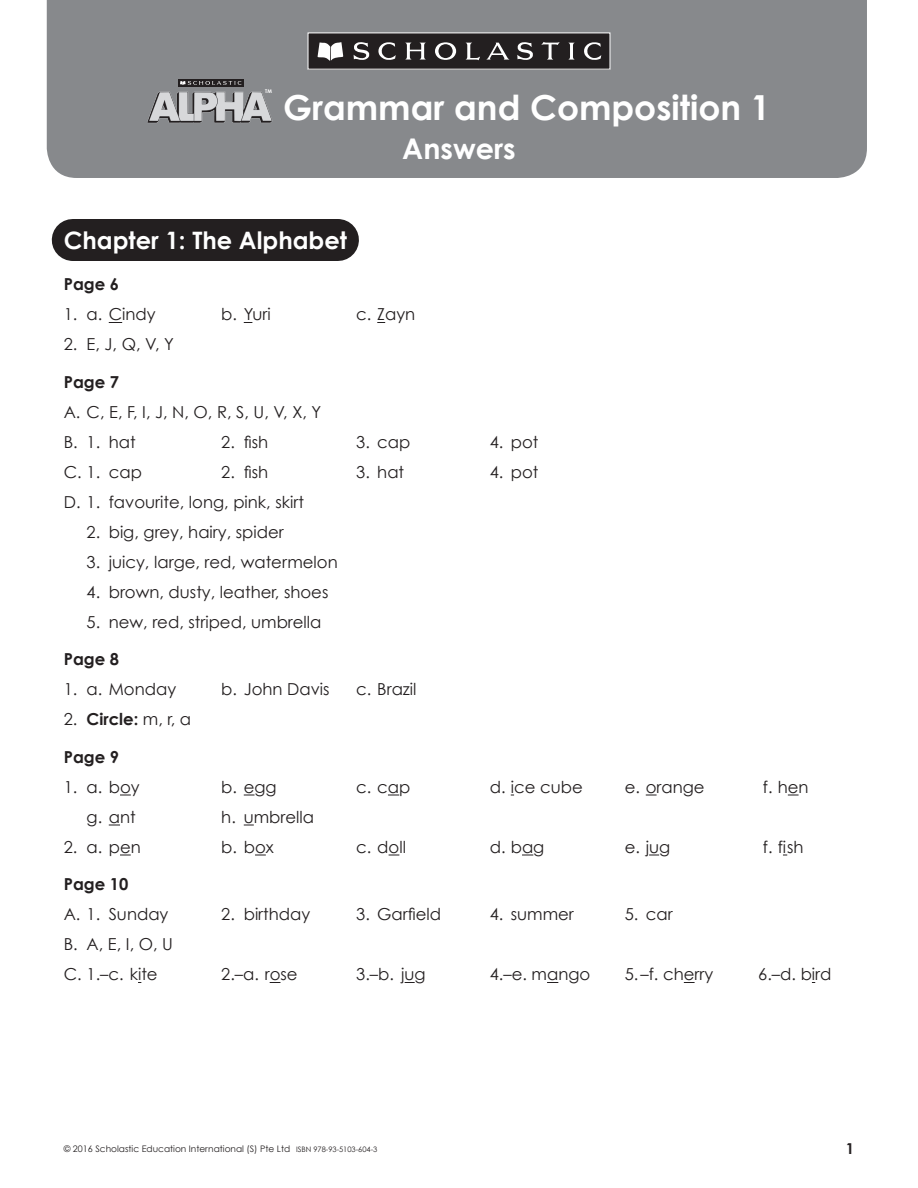
<style>
.page{position:relative;width:918px;height:1188px;background:#fff}
.page>*{position:absolute;margin:0;border:0;box-sizing:border-box;transform-origin:0 0}
.G1_Labels_13_16{font:700 34.5px "Century Gothic";color:#fff}
.G1_Labels_13_16-2{font:700 28.5px "Century Gothic";color:#fff}
.Ch_Head{font:700 24px "Century Gothic";color:#fff}
.BT_Option{font:16.5px "Century Gothic";color:#231f20}
.BT_Option_1_to_1{font:16.5px "Century Gothic";color:#231f20}
.BT_Option_Last{font:16.5px "Century Gothic";color:#231f20}
.BT_bold_head{font:700 16.5px "Century Gothic";color:#231f20}
.t1{font:700 15px "Century Gothic";color:#231f20}
.t2{font:9px "Century Gothic";color:#231f20}
.t3{font:700 5.1px "Century Gothic";color:#fff}
.s1{font-weight:700}
.s2{font-size:7.5px}
</style>
<div class="page">
<div style="left:47px;top:0;width:820px;height:178px;background:#87898c"></div>
<div style="left:73px;top:219px;width:265px;height:42px;background:#231f20"></div>
<svg style="left:109px;top:322px;width:13px;height:1px"></svg>
<div style="left:178px;top:79px;width:65px;height:8px;background:#231f20"></div>
<svg style="left:180px;top:81px;width:61px;height:4px"></svg>
<img style="left:148px;top:89px;width:125px;height:34px">
<div style="left:308px;top:33px;width:302px;height:36px;background:#231f20"></div>
<svg style="left:318px;top:42px;width:25px;height:19px"></svg>
<svg style="left:354px;top:42px;width:16px;height:18px"></svg>
<svg style="left:378px;top:42px;width:18px;height:18px"></svg>
<svg style="left:405px;top:43px;width:21px;height:17px"></svg>
<svg style="left:466px;top:43px;width:14px;height:17px"></svg>
<svg style="left:517px;top:42px;width:16px;height:18px"></svg>
<svg style="left:541px;top:42px;width:19px;height:18px"></svg>
<svg style="left:568px;top:43px;width:7px;height:17px"></svg>
<svg style="left:584px;top:42px;width:17px;height:18px"></svg>
<svg style="left:435px;top:42px;width:21px;height:18px"></svg>
<svg style="left:486px;top:43px;width:23px;height:17px"></svg>
<p class="t3" style="left:265px;top:88px;width:8px">TM</p>
<p class="G1_Labels_13_16" style="left:283px;top:86px;width:489px">Grammar and Composition 1</p>
<p class="G1_Labels_13_16-2" style="left:402px;top:130px;width:115px">Answers</p>
<p class="Ch_Head" style="left:64px;top:225px;width:285px">Chapter 1: The Alphabet</p>
<p class="BT_bold_head" style="left:64px;top:274px;width:57px">Page 6</p>
<p class="BT_Option" style="left:64px;top:304px;width:93px">1. a. Cindy</p>
<p class="BT_Option" style="left:221px;top:304px;width:51px">b. Yuri</p>
<p class="BT_Option" style="left:356px;top:304px;width:61px">c. Zayn</p>
<p class="BT_Option_Last" style="left:64px;top:334px;width:112px">2. E, J, Q, V, Y</p>
<p class="BT_bold_head" style="left:64px;top:371px;width:57px">Page 7</p>
<p class="BT_Option" style="left:64px;top:402px;width:259px">A. C, E, F, I, J, N, O, R, S, U, V, X, Y</p>
<p class="BT_Option" style="left:64px;top:432px;width:73px">B. 1. hat</p>
<p class="BT_Option" style="left:221px;top:432px;width:49px">2. fish</p>
<p class="BT_Option" style="left:356px;top:432px;width:56px">3. cap</p>
<p class="BT_Option" style="left:490px;top:432px;width:50px">4. pot</p>
<p class="BT_Option" style="left:64px;top:462px;width:80px">C. 1. cap</p>
<p class="BT_Option" style="left:221px;top:462px;width:49px">2. fish</p>
<p class="BT_Option" style="left:356px;top:462px;width:49px">3. hat</p>
<p class="BT_Option" style="left:490px;top:462px;width:50px">4. pot</p>
<p class="BT_Option" style="left:64px;top:492px;width:242px">D. 1. favourite, long, pink, skirt</p>
<p class="BT_Option" style="left:87px;top:522px;width:199px">2. big, grey, hairy, spider</p>
<p class="BT_Option" style="left:87px;top:552px;width:253px">3. juicy, large, red, watermelon</p>
<p class="BT_Option" style="left:87px;top:582px;width:243px">4. brown, dusty, leather, shoes</p>
<p class="BT_Option_Last" style="left:87px;top:612px;width:236px">5. new, red, striped, umbrella</p>
<p class="BT_bold_head" style="left:64px;top:649px;width:57px">Page 8</p>
<p class="BT_Option" style="left:64px;top:679px;width:114px">1. a. Monday</p>
<p class="BT_Option" style="left:221px;top:679px;width:110px">b. John Davis</p>
<p class="BT_Option" style="left:356px;top:679px;width:62px">c. Brazil</p>
<p class="BT_Option_Last" style="left:64px;top:709px;width:129px">2. <span class="s1">Circle:</span> m, r, a</p>
<p class="BT_bold_head" style="left:64px;top:746px;width:57px">Page 9</p>
<p class="BT_Option" style="left:64px;top:777px;width:77px">1. a. boy</p>
<p class="BT_Option" style="left:221px;top:777px;width:57px">b. egg</p>
<p class="BT_Option" style="left:356px;top:777px;width:56px">c. cap</p>
<p class="BT_Option" style="left:490px;top:777px;width:94px">d. ice cube</p>
<p class="BT_Option" style="left:625px;top:777px;width:81px">e. orange</p>
<p class="BT_Option" style="left:763px;top:777px;width:47px">f. hen</p>
<p class="BT_Option" style="left:87px;top:807px;width:51px">g. ant</p>
<p class="BT_Option" style="left:221px;top:807px;width:94px">h. umbrella</p>
<p class="BT_Option" style="left:64px;top:837px;width:79px">2. a. pen</p>
<p class="BT_Option" style="left:221px;top:837px;width:54px">b. box</p>
<p class="BT_Option" style="left:356px;top:837px;width:51px">c. doll</p>
<p class="BT_Option" style="left:490px;top:837px;width:56px">d. bag</p>
<p class="BT_Option" style="left:625px;top:837px;width:47px">e. jug</p>
<p class="BT_Option" style="left:763px;top:837px;width:42px">f. fish</p>
<p class="BT_bold_head" style="left:64px;top:874px;width:66px">Page 10</p>
<p class="BT_Option" style="left:64px;top:904px;width:106px">A. 1. Sunday</p>
<p class="BT_Option" style="left:221px;top:904px;width:91px">2. birthday</p>
<p class="BT_Option" style="left:356px;top:904px;width:86px">3. Garfield</p>
<p class="BT_Option" style="left:490px;top:904px;width:86px">4. summer</p>
<p class="BT_Option" style="left:625px;top:904px;width:49px">5. car</p>
<p class="BT_Option" style="left:64px;top:934px;width:111px">B. A, E, I, O, U</p>
<p class="BT_Option_1_to_1" style="left:64px;top:964px;width:95px">C. 1.–c. kite</p>
<p class="BT_Option_1_to_1" style="left:221px;top:964px;width:78px">2.–a. rose</p>
<p class="BT_Option_1_to_1" style="left:356px;top:964px;width:71px">3.–b. jug</p>
<p class="BT_Option_1_to_1" style="left:490px;top:964px;width:102px">4.–e. mango</p>
<p class="BT_Option_1_to_1" style="left:625px;top:964px;width:90px">5.–f. cherry</p>
<p class="BT_Option_1_to_1" style="left:758px;top:964px;width:75px">6.–d. bird</p>
<p class="t2" style="left:64px;top:1144px;width:315px">© 2016 Scholastic Education International (S) Pte Ltd <span class="s2">ISBN 978-93-5103-604-3</span></p>
<p class="t1" style="left:846px;top:1139px;width:10px">1</p>
</div>
